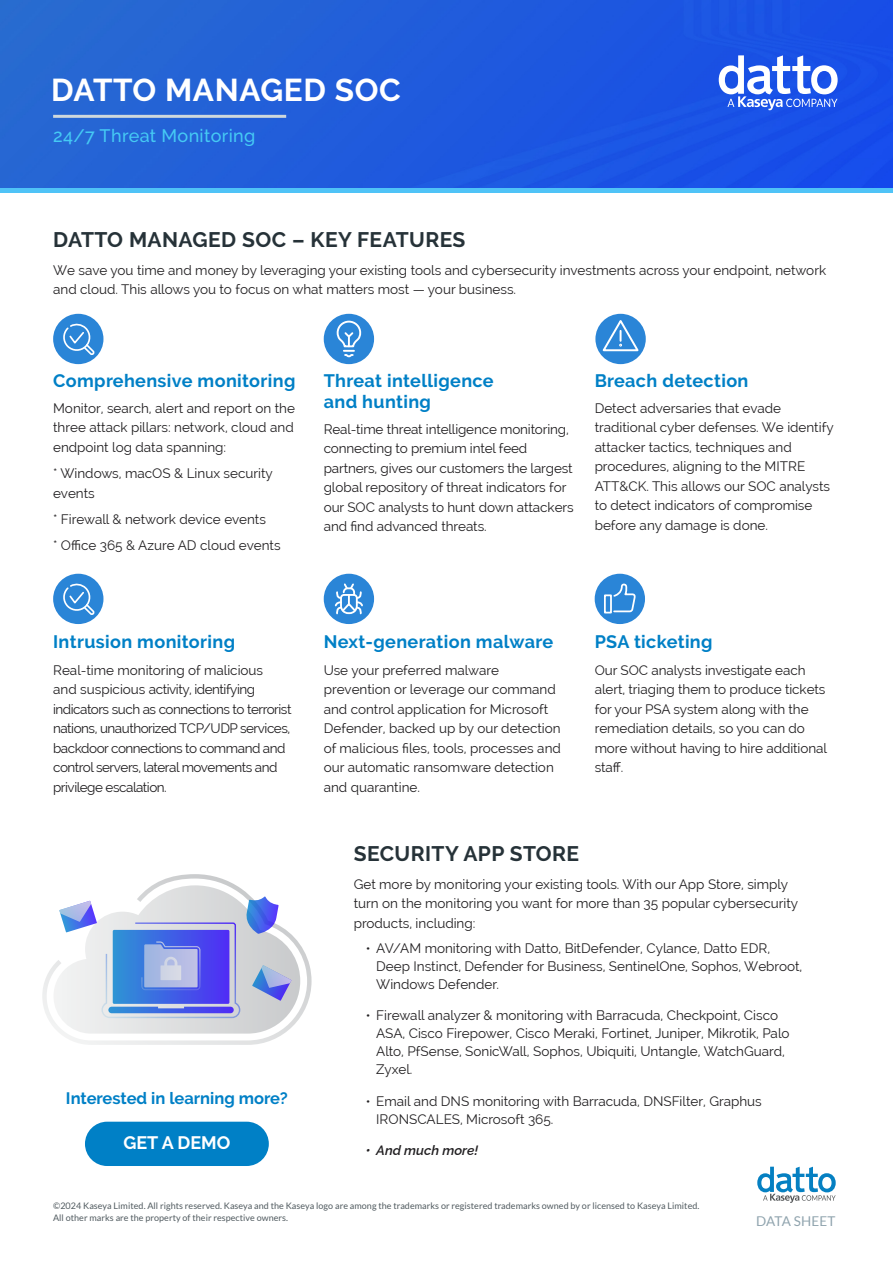
<style>
.page{position:relative;width:893px;height:1263px;background:#fff}
.page>*{position:absolute;margin:0;border:0;box-sizing:border-box;transform-origin:0 0}
.t1{font:700 31.5px "Raleway";letter-spacing:.02em;color:#fff}
.t2{font:700 21px "Raleway";letter-spacing:.02em;color:#263238}
.t3{font:700 18px/21px "Raleway";letter-spacing:.02em;color:#0080c6}
.t4{font:500 18px "Raleway";letter-spacing:.02em;color:#45caf4}
.t5{font:700 18px "Raleway";color:#fff}
.t6{font:700 16.5px "Raleway";color:#0080c6}
.t7{font:13.5px/19.5px "Raleway";color:#211f21}
.t8{font:13.5px/19.5px "Raleway";letter-spacing:-.035em;color:#211f21}
.t9{font:italic 600 13.5px "Raleway";color:#211f21}
.t10{font:13.5px "Lato";letter-spacing:.01em;color:#90a4ae}
.t11{font:9px/12px "Lato";letter-spacing:.005em;color:#515b60}
</style>
<div class="page">
<img style="left:0;top:0;width:893px;height:188px">
<svg style="left:719px;top:55px;width:119px;height:55px"></svg>
<svg style="left:757px;top:1167px;width:79px;height:36px"></svg>
<div style="left:0;top:188px;width:893px;height:5px;background:#4fc3f7"></div>
<hr style="left:53px;top:115px;width:233px;height:3px;background:#cfd8dc">
<div style="left:595px;top:314px;width:51px;height:50px;background:#2a85d7;border-radius:50%"></div>
<svg style="left:602px;top:319px;width:37px;height:33px"></svg>
<div style="left:324px;top:314px;width:50px;height:50px;background:#2a85d7;border-radius:50%"></div>
<svg style="left:336px;top:320px;width:26px;height:38px"></svg>
<div style="left:324px;top:574px;width:50px;height:50px;background:#2a85d7;border-radius:50%"></div>
<svg style="left:334px;top:583px;width:29px;height:32px"></svg>
<div style="left:53px;top:314px;width:50px;height:50px;background:#2a85d7;border-radius:50%"></div>
<svg style="left:63px;top:323px;width:32px;height:32px"></svg>
<div style="left:53px;top:574px;width:50px;height:50px;background:#2a85d7;border-radius:50%"></div>
<svg style="left:63px;top:583px;width:32px;height:32px"></svg>
<div style="left:595px;top:574px;width:50px;height:50px;background:#2a85d7;border-radius:50%"></div>
<svg style="left:613px;top:584px;width:23px;height:29px"></svg>
<div style="left:604px;top:594px;width:8px;height:19px;border:2px solid #fff"></div>
<svg style="left:42px;top:874px;width:270px;height:171px"></svg>
<svg style="left:54px;top:885px;width:246px;height:148px"></svg>
<div style="left:85px;top:1122px;width:184px;height:44px;background:#0080c6;border-radius:22px"></div>
<h1 class="t1" style="left:51px;top:71px;width:351px">DATTO MANAGED SOC</h1>
<h3 class="t4" style="left:53px;top:125px;width:204px">24/7 Threat Monitoring</h3>
<h2 class="t2" style="left:53px;top:228px;width:414px">DATTO MANAGED SOC – KEY FEATURES</h2>
<p class="t7" style="left:53px;top:260px;width:774px">We save you time and money by leveraging your existing tools and cybersecurity investments across your endpoint, network and cloud. This allows you to focus on what matters most — your business.</p>
<h3 class="t3" style="left:53px;top:370px;width:244px">Comprehensive monitoring</h3>
<p class="t7" style="left:53px;top:398px;width:243px;text-align:justify">Monitor, search, alert and report on the three attack pillars: network, cloud and endpoint log data spanning:</p>
<p class="t7" style="left:53px;top:464px;width:221px">* Windows, macOS &amp; Linux security events</p>
<p class="t7" style="left:53px;top:506px;width:229px;line-height:26.2px">* Firewall &amp; network device events<br>* Office 365 &amp; Azure AD cloud events</p>
<h3 class="t3" style="left:324px;top:370px;width:172px">Threat intelligence and hunting</h3>
<p class="t7" style="left:324px;top:419px;width:251px">Real-time threat intelligence monitoring, connecting to premium intel feed partners, gives our customers the largest global repository of threat indicators for our SOC analysts to hunt down attackers and find advanced threats.</p>
<h3 class="t3" style="left:595px;top:370px;width:155px">Breach detection</h3>
<p class="t7" style="left:595px;top:398px;width:240px">Detect adversaries that evade traditional cyber defenses. We identify attacker tactics, techniques and procedures, aligning to the MITRE ATT&amp;CK. This allows our SOC analysts to detect indicators of compromise before any damage is done.</p>
<h3 class="t3" style="left:53px;top:631px;width:183px">Intrusion monitoring</h3>
<p class="t8" style="left:53px;top:660px;width:240px">Real-time monitoring of malicious<br>and suspicious activity, identifying indicators such as connections to terrorist nations, unauthorized TCP/UDP services, backdoor connections to command and control servers, lateral movements and privilege escalation.</p>
<p class="t6" style="left:66px;top:1089px;width:223px">Interested in learning more?</p>
<h3 class="t5" style="left:123px;top:1133px;width:109px">GET A DEMO</h3>
<h3 class="t3" style="left:324px;top:631px;width:231px">Next-generation malware</h3>
<p class="t7" style="left:324px;top:660px;width:239px">Use your preferred malware prevention or leverage our command and control application for Microsoft Defender, backed up by our detection of malicious files, tools, processes and our automatic ransomware detection and quarantine.</p>
<h3 class="t3" style="left:595px;top:631px;width:119px">PSA ticketing</h3>
<p class="t7" style="left:595px;top:660px;width:234px">Our SOC analysts investigate each alert, triaging them to produce tickets for your PSA system along with the remediation details, so you can do more without having to hire additional staff.</p>
<h2 class="t2" style="left:354px;top:842px;width:227px">SECURITY APP STORE</h2>
<p class="t7" style="left:354px;top:874px;width:446px">Get more by monitoring your existing tools. With our App Store, simply turn on the monitoring you want for more than 35 popular cybersecurity products, including:</p>
<p class="t7" style="left:376px;top:939px;width:427px;line-height:18px;text-indent:-11px">• AV/AM monitoring with Datto, BitDefender, Cylance, Datto EDR,<br>Deep Instinct, Defender for Business, SentinelOne, Sophos, Webroot,<br>Windows Defender.</p>
<p class="t7" style="left:376px;top:1006px;width:415px;line-height:18px;text-indent:-11px">• Firewall analyzer &amp; monitoring with Barracuda, Checkpoint, Cisco ASA, Cisco Firepower, Cisco Meraki, Fortinet, Juniper, Mikrotik, Palo Alto, PfSense, SonicWall, Sophos, Ubiquiti, Untangle, WatchGuard, Zyxel.</p>
<p class="t7" style="left:376px;top:1092px;width:387px;line-height:18px;text-indent:-11px">• Email and DNS monitoring with Barracuda, DNSFilter, Graphus<br>IRONSCALES, Microsoft 365.</p>
<p class="t9" style="left:366px;top:1140px;width:114px">• And much more!</p>
<p class="t11" style="left:53px;top:1200px;width:648px">©2024 Kaseya Limited. All rights reserved. Kaseya and the Kaseya logo are among the trademarks or registered trademarks owned by or licensed to Kaseya Limited.<br>All other marks are the property of their respective owners.</p>
<p class="t10" style="left:756px;top:1214px;width:81px">DATA SHEET</p>
</div>
